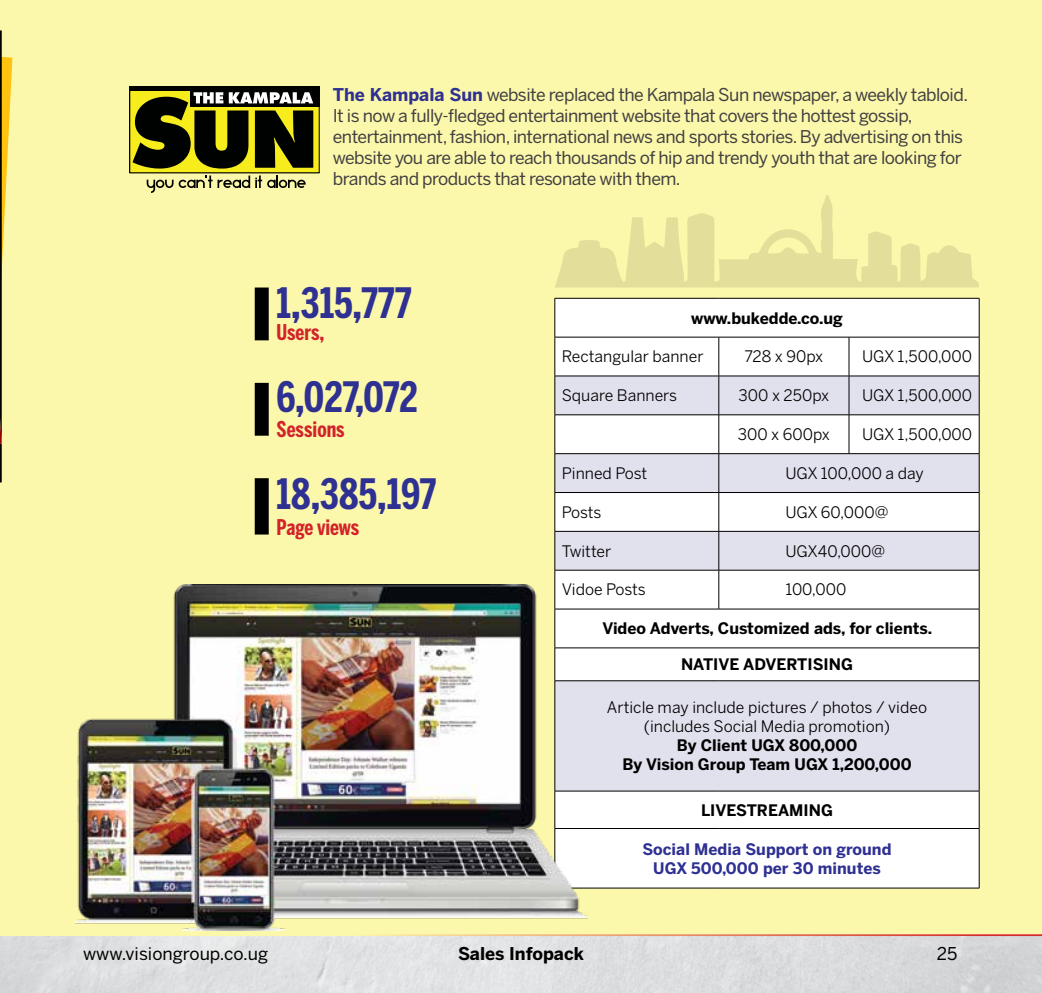
<style>
.page{position:relative;width:1042px;height:993px;background:#fff}
.page>*{position:absolute;margin:0;border:0;box-sizing:border-box;transform-origin:0 0}
.t1{font:700 41.48px "Benton Sans Comp";color:#2e3092}
.t2{font:700 21.53px "Benton Sans Comp";color:#d2232a}
.t3{font:17.5px/21px "Benton Sans";letter-spacing:-.03em;color:#414042}
.t4{font:17.5px "Benton Sans";color:#000}
.t5{font:700 17.5px "Benton Sans";color:#000}
.t6{font:15.75px/18.9px "Benton Sans";color:#000;text-align:center}
.t7{font:700 15.75px/18.9px "Benton Sans";color:#000;text-align:center}
.t8{font:700 15.75px/18.9px "Benton Sans";color:#2e3092;text-align:center}
.s1{font-weight:700;color:#2e3092}
</style>
<div class="page">
<img style="left:1px;top:935px;width:1041px;height:57px">
<div style="left:0;top:0;width:1042px;height:935px;background:#fcf8ab"></div>
<svg style="left:555px;top:195px;width:424px;height:92px"></svg>
<svg style="left:0;top:30px;width:12px;height:452px"></svg>
<div style="left:255px;top:287px;width:14px;height:53px;background:#000"></div>
<div style="left:255px;top:383px;width:14px;height:52px;background:#000"></div>
<div style="left:255px;top:478px;width:14px;height:56px;background:#000"></div>
<div style="left:555px;top:299px;width:424px;height:38px;background:#fff"></div>
<div style="left:555px;top:338px;width:424px;height:549px;background:#fff"></div>
<svg style="left:555px;top:376px;width:424px;height:414px;background:#e9e8f1"></svg>
<div style="left:555px;top:570px;width:424px;height:77px;background:#fff"></div>
<hr style="left:554px;top:298px;width:165px;height:1px;background:#000">
<hr style="left:554px;top:298px;width:1px;height:39px;background:#000">
<hr style="left:719px;top:298px;width:130px;height:1px;background:#000">
<hr style="left:849px;top:298px;width:130px;height:1px;background:#000">
<hr style="left:979px;top:298px;width:1px;height:39px;background:#000">
<hr style="left:554px;top:337px;width:165px;height:1px;background:#000">
<hr style="left:719px;top:337px;width:130px;height:1px;background:#000">
<hr style="left:849px;top:337px;width:130px;height:1px;background:#000">
<hr style="left:555px;top:453px;width:164px;height:1px;background:#000">
<hr style="left:719px;top:453px;width:130px;height:1px;background:#000">
<hr style="left:849px;top:453px;width:130px;height:1px;background:#000">
<hr style="left:554px;top:680px;width:165px;height:1px;background:#000">
<hr style="left:719px;top:680px;width:130px;height:1px;background:#000">
<hr style="left:849px;top:680px;width:130px;height:1px;background:#000">
<hr style="left:554px;top:827px;width:165px;height:1px;background:#000">
<hr style="left:719px;top:827px;width:130px;height:1px;background:#000">
<hr style="left:849px;top:827px;width:130px;height:1px;background:#000">
<hr style="left:554px;top:337px;width:1px;height:38px;background:#000">
<hr style="left:718px;top:337px;width:1px;height:38px;background:#000">
<hr style="left:848px;top:337px;width:1px;height:38px;background:#000">
<hr style="left:979px;top:337px;width:1px;height:38px;background:#000">
<hr style="left:554px;top:375px;width:165px;height:1px;background:#000">
<hr style="left:554px;top:376px;width:1px;height:38px;background:#000">
<hr style="left:719px;top:375px;width:130px;height:1px;background:#000">
<hr style="left:718px;top:376px;width:1px;height:38px;background:#000">
<hr style="left:849px;top:375px;width:130px;height:1px;background:#000">
<hr style="left:848px;top:376px;width:1px;height:38px;background:#000">
<hr style="left:979px;top:376px;width:1px;height:38px;background:#000">
<hr style="left:554px;top:414px;width:165px;height:1px;background:#000">
<hr style="left:554px;top:415px;width:1px;height:38px;background:#000">
<hr style="left:719px;top:414px;width:130px;height:1px;background:#000">
<hr style="left:718px;top:415px;width:1px;height:38px;background:#000">
<hr style="left:849px;top:414px;width:130px;height:1px;background:#000">
<hr style="left:848px;top:415px;width:1px;height:38px;background:#000">
<hr style="left:979px;top:415px;width:1px;height:38px;background:#000">
<hr style="left:554px;top:453px;width:1px;height:39px;background:#000">
<hr style="left:718px;top:453px;width:1px;height:39px;background:#000">
<hr style="left:979px;top:453px;width:1px;height:39px;background:#000">
<hr style="left:554px;top:492px;width:165px;height:1px;background:#000">
<hr style="left:554px;top:492px;width:1px;height:39px;background:#000">
<hr style="left:719px;top:492px;width:130px;height:1px;background:#000">
<hr style="left:718px;top:492px;width:1px;height:39px;background:#000">
<hr style="left:849px;top:492px;width:130px;height:1px;background:#000">
<hr style="left:979px;top:492px;width:1px;height:39px;background:#000">
<hr style="left:554px;top:531px;width:165px;height:1px;background:#000">
<hr style="left:554px;top:531px;width:1px;height:38px;background:#000">
<hr style="left:719px;top:531px;width:130px;height:1px;background:#000">
<hr style="left:718px;top:531px;width:1px;height:38px;background:#000">
<hr style="left:849px;top:531px;width:130px;height:1px;background:#000">
<hr style="left:979px;top:531px;width:1px;height:38px;background:#000">
<hr style="left:554px;top:569px;width:165px;height:1px;background:#000">
<hr style="left:554px;top:570px;width:1px;height:38px;background:#000">
<hr style="left:719px;top:569px;width:130px;height:1px;background:#000">
<hr style="left:718px;top:570px;width:1px;height:38px;background:#000">
<hr style="left:849px;top:569px;width:130px;height:1px;background:#000">
<hr style="left:979px;top:570px;width:1px;height:38px;background:#000">
<hr style="left:554px;top:608px;width:165px;height:1px;background:#000">
<hr style="left:719px;top:608px;width:130px;height:1px;background:#000">
<hr style="left:849px;top:608px;width:130px;height:1px;background:#000">
<hr style="left:979px;top:609px;width:1px;height:38px;background:#000">
<hr style="left:554px;top:647px;width:165px;height:1px;background:#000">
<hr style="left:719px;top:647px;width:130px;height:1px;background:#000">
<hr style="left:849px;top:647px;width:130px;height:1px;background:#000">
<hr style="left:979px;top:648px;width:1px;height:32px;background:#000">
<hr style="left:979px;top:680px;width:1px;height:110px;background:#000">
<hr style="left:554px;top:790px;width:165px;height:1px;background:#000">
<hr style="left:719px;top:790px;width:130px;height:1px;background:#000">
<hr style="left:849px;top:790px;width:130px;height:1px;background:#000">
<hr style="left:979px;top:791px;width:1px;height:37px;background:#000">
<hr style="left:979px;top:828px;width:1px;height:59px;background:#000">
<hr style="left:554px;top:887px;width:165px;height:1px;background:#000">
<hr style="left:719px;top:887px;width:130px;height:1px;background:#000">
<hr style="left:849px;top:887px;width:130px;height:1px;background:#000">
<div style="left:129px;top:86px;width:191px;height:87px;border:1px solid #000101"></div>
<svg style="left:130px;top:87px;width:189px;height:106px;background:#6e6b2c"></svg>
<img style="left:76px;top:584px;width:511px;height:346px">
<hr style="left:62px;top:933px;width:980px;height:2px;background:#d52a2e">
<p class="t3" style="left:333px;top:84px;width:637px"><span class="s1">The Kampala Sun</span> website replaced the Kampala Sun newspaper, a weekly tabloid.<br>It is now a fully-fledged entertainment website that covers the hottest gossip, entertainment, fashion, international news and sports stories. By advertising on this website you are able to reach thousands of hip and trendy youth that are looking for brands and products that resonate with them.</p>
<h1 class="t1" style="left:277px;top:279px;width:136px">1,315,777</h1>
<p class="t2" style="left:277px;top:320px;width:49px">Users,</p>
<h1 class="t1" style="left:277px;top:372px;width:143px">6,027,072</h1>
<p class="t2" style="left:277px;top:417px;width:70px">Sessions</p>
<h1 class="t1" style="left:277px;top:469px;width:161px">18,385,197</h1>
<p class="t2" style="left:277px;top:514px;width:84px">Page views</p>
<p class="t7" style="left:691px;top:308px;width:153px">www.bukedde.co.ug</p>
<p class="t6" style="left:562px;top:347px;width:143px">Rectangular banner</p>
<p class="t6" style="left:744px;top:347px;width:80px">728 x 90px</p>
<p class="t6" style="left:862px;top:347px;width:112px">UGX 1,500,000</p>
<p class="t6" style="left:562px;top:386px;width:117px">Square Banners</p>
<p class="t6" style="left:738px;top:386px;width:92px">300 x 250px</p>
<p class="t6" style="left:862px;top:386px;width:112px">UGX 1,500,000</p>
<p class="t6" style="left:738px;top:424px;width:94px">300 x 600px</p>
<p class="t6" style="left:862px;top:424px;width:112px">UGX 1,500,000</p>
<p class="t6" style="left:562px;top:463px;width:87px">Pinned Post</p>
<p class="t6" style="left:785px;top:463px;width:140px">UGX 100,000 a day</p>
<p class="t6" style="left:562px;top:502px;width:41px">Posts</p>
<p class="t6" style="left:785px;top:502px;width:104px">UGX 60,000@</p>
<p class="t6" style="left:562px;top:541px;width:51px">Twitter</p>
<p class="t6" style="left:785px;top:541px;width:101px">UGX40,000@</p>
<p class="t6" style="left:562px;top:580px;width:85px">Vidoe Posts</p>
<p class="t6" style="left:785px;top:580px;width:63px">100,000</p>
<p class="t7" style="left:602px;top:618px;width:331px">Video Adverts, Customized ads, for clients.</p>
<p class="t7" style="left:681px;top:654px;width:173px">NATIVE ADVERTISING</p>
<p class="t6" style="left:607px;top:697px;width:322px">Article may include pictures / photos / video (includes Social Media promotion)</p>
<p class="t7" style="left:622px;top:735px;width:291px">By Client UGX 800,000<br>By Vision Group Team UGX 1,200,000</p>
<p class="t7" style="left:701px;top:799px;width:133px">LIVESTREAMING</p>
<p class="t8" style="left:642px;top:838px;width:250px">Social Media Support on ground<br>UGX 500,000 per 30 minutes</p>
<p class="t4" style="left:83px;top:943px;width:186px">www.visiongroup.co.ug</p>
<p class="t5" style="left:458px;top:943px;width:127px">Sales Infopack</p>
<p class="t4" style="left:937px;top:943px;width:22px">25</p>
</div>
